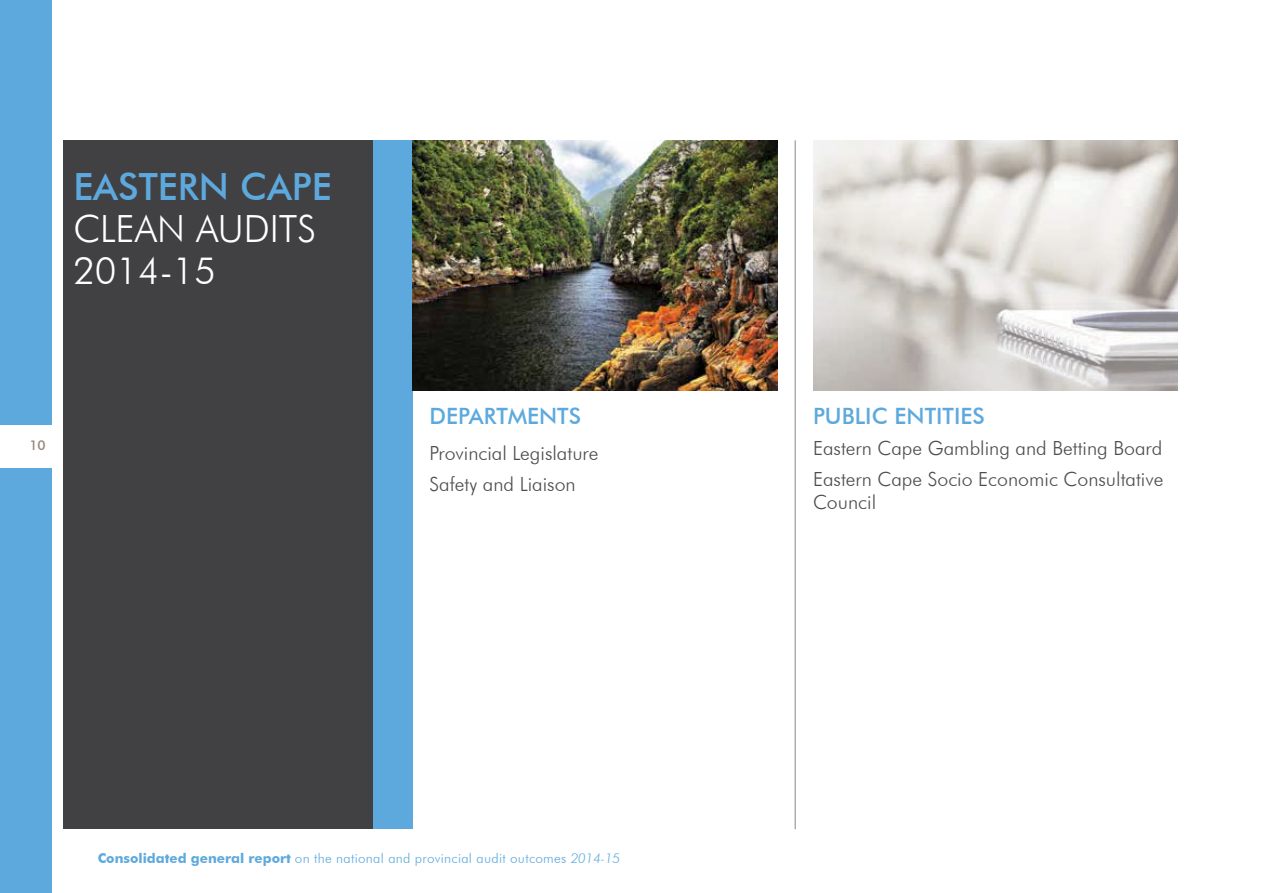
<style>
.page{position:relative;width:1263px;height:893px;background:#fff}
.page>*{position:absolute;margin:0;border:0;box-sizing:border-box;transform-origin:0 0}
.t1{font:300 37.5px/42px "Futura BT";color:#fff}
.t2{font:500 37.5px "Futura BT";color:#5da9dd}
.t3{font:500 22.5px "Futura BT";color:#5da9dd}
.t4{font:300 19.5px/31px "Futura BT";color:#4d4d4f}
.t5{font:300 13.5px "Futura BT";letter-spacing:.02em;color:#5da9dd}
.t6{font:500 13.5px "Futura BT";color:#97857b}
.s1{font-weight:700}
.s2{font-style:italic}
</style>
<div class="page">
<div style="left:0;top:0;width:51px;height:893px;background:#5da9dd"></div>
<div style="left:0;top:425px;width:52px;height:43px;background:#fff"></div>
<div style="left:64px;top:140px;width:309px;height:689px;background:#414042"></div>
<div style="left:373px;top:140px;width:39px;height:689px;background:#5da9dd"></div>
<img style="left:412px;top:140px;width:365px;height:250px">
<img style="left:813px;top:140px;width:365px;height:250px">
<hr style="left:795px;top:140px;width:1px;height:689px;background:#939598">
<h1 class="t2" style="left:73px;top:164px;width:260px">EASTERN CAPE</h1>
<h1 class="t1" style="left:73px;top:207px;width:244px">CLEAN AUDITS<br>2014-15</h1>
<p class="t6" style="left:29px;top:436px;width:18px">10</p>
<p class="t3" style="left:429px;top:403px;width:153px">DEPARTMENTS</p>
<p class="t4" style="left:429px;top:437px;width:170px">Provincial Legislature<br>Safety and Liaison</p>
<p class="t5" style="left:98px;top:850px;width:524px"><span class="s1">Consolidated general report</span> on the national and provincial audit outcomes <span class="s2">2014-15</span></p>
<p class="t3" style="left:813px;top:403px;width:173px">PUBLIC ENTITIES</p>
<p class="t4" style="left:813px;top:433px;width:352px">Eastern Cape Gambling and Betting Board<br>Eastern Cape Socio Economic Consultative</p>
<p class="t4" style="left:813px;top:486px;width:65px">Council</p>
</div>
